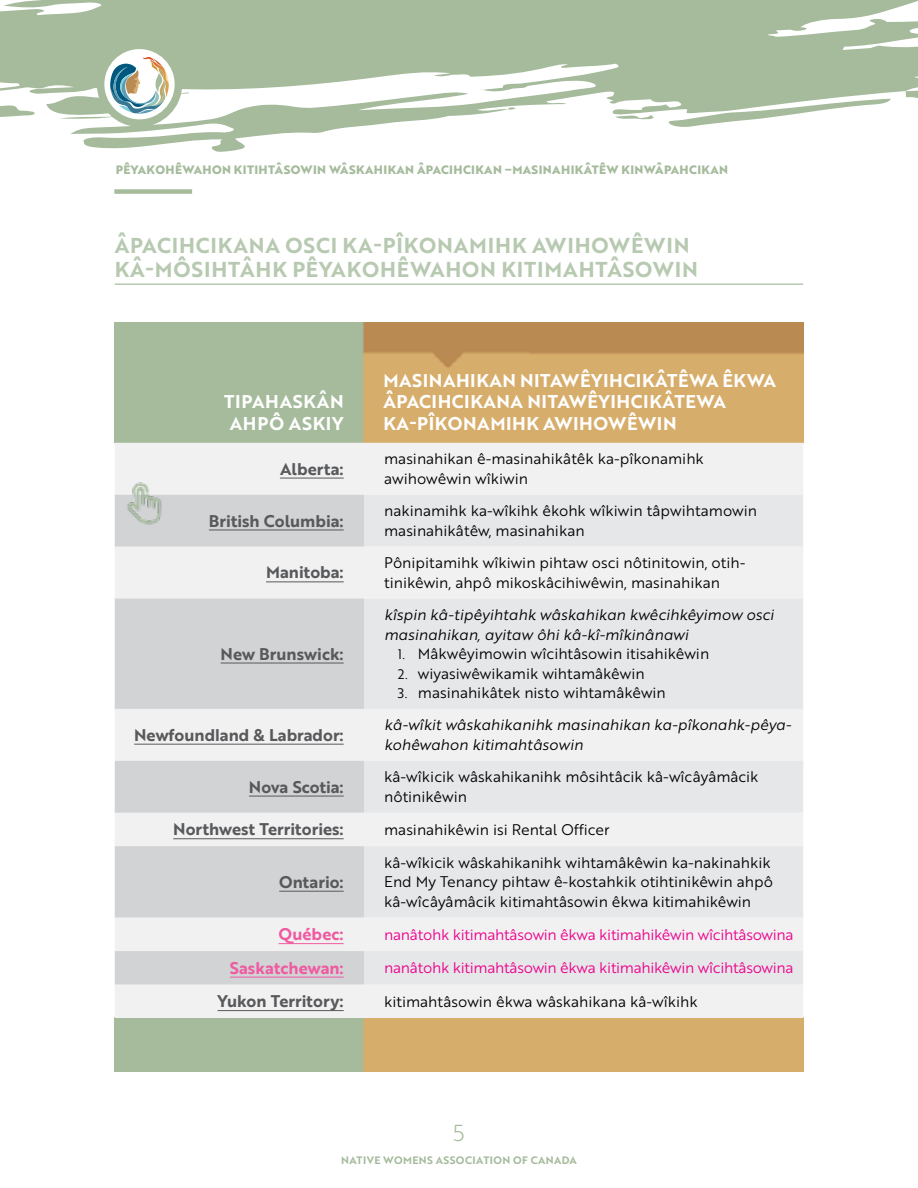
<style>
.page{position:relative;width:918px;height:1188px;background:#fff}
.page>*{position:absolute;margin:0;border:0;box-sizing:border-box;transform-origin:0 0}
.t1{font:22.5px "Brother 1816 Light";color:#a5bb9c}
.t2{font:21px/24px "Brother 1816 Bold";letter-spacing:.04em;color:#b7c9b0}
.t3{font:18px/21.6px "Brother 1816 Bold";letter-spacing:.03em;color:#fff;text-align:center}
.t4{font:16.5px "Brother 1816 Bold";color:#58595b}
.t5{font:16.5px "Brother 1816 Bold";color:#ef5ba1}
.t6{font:15px/19.5px "Brother 1816 Book";color:#000}
.t7{font:15px/19.5px "Brother 1816 Book Italic";color:#000}
.t8{font:15px "Brother 1816 Book";letter-spacing:-.02em;color:#ec008c}
.t9{font:700 11.85px "Brother 1816 Extra";letter-spacing:.035em;color:#a5bb9c}
.t10{font:10.5px "Brother 1816 Bold";letter-spacing:.04em;color:#a5bb9c}
.s1{font-size:13.5px}
</style>
<div class="page">
<svg style="left:0;top:0;width:918px;height:152px;fill:#a5bb9c"></svg>
<svg style="left:181px;top:92px;width:8px;height:2px"></svg>
<svg style="left:615px;top:113px;width:39px;height:8px"></svg>
<svg style="left:508px;top:107px;width:8px;height:3px"></svg>
<svg style="left:101px;top:45px;width:77px;height:78px"></svg>
<div style="left:97px;top:42px;width:85px;height:85px;border:8px solid #a5bb9c;border-radius:50%"></div>
<div style="left:106px;top:51px;width:67px;height:66px;background:#fff;border-radius:50%"></div>
<svg style="left:46px;top:57px;width:123px;height:62px"></svg>
<div style="left:114px;top:189px;width:78px;height:5px;background:#a5bb9c"></div>
<hr style="left:115px;top:283px;width:688px;height:2px;background:#b7c9b0">
<img style="left:115px;top:323px;width:688px;height:120px">
<div style="left:115px;top:443px;width:688px;height:575px;background:#f1f1f2"></div>
<svg style="left:115px;top:495px;width:249px;height:490px;fill:#d1d3d4"></svg>
<svg style="left:364px;top:495px;width:439px;height:490px;fill:#e6e7e8"></svg>
<hr style="left:280px;top:478px;width:64px;height:1px;background:#58595b">
<hr style="left:209px;top:530px;width:135px;height:1px;background:#58595b">
<hr style="left:266px;top:582px;width:78px;height:1px;background:#58595b">
<hr style="left:221px;top:663px;width:123px;height:1px;background:#58595b">
<hr style="left:134px;top:744px;width:210px;height:1px;background:#58595b">
<hr style="left:249px;top:796px;width:95px;height:1px;background:#58595b">
<hr style="left:173px;top:838px;width:171px;height:1px;background:#58595b">
<hr style="left:279px;top:891px;width:65px;height:1px;background:#58595b">
<hr style="left:279px;top:943px;width:65px;height:1px;background:#ef5ba1">
<hr style="left:230px;top:977px;width:114px;height:1px;background:#ef5ba1">
<hr style="left:218px;top:1010px;width:126px;height:1px;background:#58595b">
<img style="left:122px;top:479px;width:45px;height:47px">
<p class="t9" style="left:116px;top:161px;width:614px">PÊYAKOHÊWAHON KITIHTÂSOWIN WÂSKAHIKAN ÂPACIHCIKAN –MASINAHIKÂTÊW KINWÂPAHCIKAN</p>
<h2 class="t2" style="left:115px;top:232px;width:585px">ÂPACIHCIKANA OSCI KA-PÎKONAMIHK AWIHOWÊWIN<br>KÂ-MÔSIHTÂHK PÊYAKOHÊWAHON KITIMAHTÂSOWIN</h2>
<p class="t3" style="left:224px;top:390px;width:121px">TIPAHASKÂN<br>AHPÔ ASKIY</p>
<p class="t3" style="left:383px;top:369px;width:394px;text-align:left">MASINAHIKAN NITAWÊYIHCIKÂTÊWA ÊKWA<br>ÂPACIHCIKANA NITAWÊYIHCIKÂTEWA<br>KA-PÎKONAMIHK AWIHOWÊWIN</p>
<p class="t4" style="left:280px;top:456px;width:65px">Alberta:</p>
<p class="t6" style="left:384px;top:449px;width:321px">masinahikan ê-masinahikâtêk ka-pîkonamihk awihowêwin wîkiwin</p>
<p class="t4" style="left:209px;top:508px;width:136px">British Columbia:</p>
<p class="t6" style="left:384px;top:501px;width:374px">nakinamihk ka-wîkihk êkohk wîkiwin tâpwihtamowin masinahikâtêw, masinahikan</p>
<p class="t4" style="left:266px;top:560px;width:79px">Manitoba:</p>
<p class="t6" style="left:384px;top:552px;width:363px">Pônipitamihk wîkiwin pihtaw osci nôtinitowin, otih&shy;tinikêwin, ahpô mikoskâcihiwêwin, masinahikan</p>
<p class="t4" style="left:221px;top:641px;width:125px">New Brunswick:</p>
<p class="t7" style="left:384px;top:604px;width:391px">kîspin kâ-tipêyihtahk wâskahikan kwêcihkêyimow osci masinahikan, ayitaw ôhi kâ-kî-mîkinânawi</p>
<p class="t6" style="left:398px;top:643px;width:313px"><span class="s1">1.</span> Mâkwêyimowin wîcihtâsowin itisahikêwin</p>
<p class="t6" style="left:398px;top:663px;width:248px"><span class="s1">2.</span> wiyasiwêwikamik wihtamâkêwin</p>
<p class="t6" style="left:398px;top:682px;width:270px"><span class="s1">3.</span> masinahikâtek nisto wihtamâkêwin</p>
<p class="t4" style="left:134px;top:722px;width:211px">Newfoundland &amp; Labrador:</p>
<p class="t7" style="left:384px;top:715px;width:409px">kâ-wîkit wâskahikanihk masinahikan ka-pîkonahk-pêya&shy;kohêwahon kitimahtâsowin</p>
<p class="t4" style="left:249px;top:774px;width:96px">Nova Scotia:</p>
<p class="t6" style="left:384px;top:767px;width:376px">kâ-wîkicik wâskahikanihk môsihtâcik kâ-wîcâyâmâcik nôtinikêwin</p>
<p class="t4" style="left:173px;top:817px;width:172px">Northwest Territories:</p>
<p class="t6" style="left:384px;top:819px;width:227px">masinahikêwin isi Rental Officer</p>
<p class="t4" style="left:279px;top:869px;width:66px">Ontario:</p>
<p class="t6" style="left:384px;top:852px;width:390px">kâ-wîkicik wâskahikanihk wihtamâkêwin ka-nakinahkik<br>End My Tenancy pihtaw ê-kostahkik otihtinikêwin ahpô kâ-wîcâyâmâcik kitimahtâsowin êkwa kitimahikêwin</p>
<p class="t5" style="left:279px;top:922px;width:67px">Québec:</p>
<p class="t8" style="left:384px;top:923px;width:411px">nanâtohk kitimahtâsowin êkwa kitimahikêwin wîcihtâsowina</p>
<p class="t5" style="left:230px;top:955px;width:115px">Saskatchewan:</p>
<p class="t8" style="left:384px;top:957px;width:411px">nanâtohk kitimahtâsowin êkwa kitimahikêwin wîcihtâsowina</p>
<p class="t4" style="left:218px;top:989px;width:128px">Yukon Territory:</p>
<p class="t6" style="left:384px;top:991px;width:315px">kitimahtâsowin êkwa wâskahikana kâ-wîkihk</p>
<h1 class="t1" style="left:453px;top:1116px;width:13px">5</h1>
<p class="t10" style="left:341px;top:1152px;width:237px">NATIVE WOMENS ASSOCIATION OF CANADA</p>
</div>
